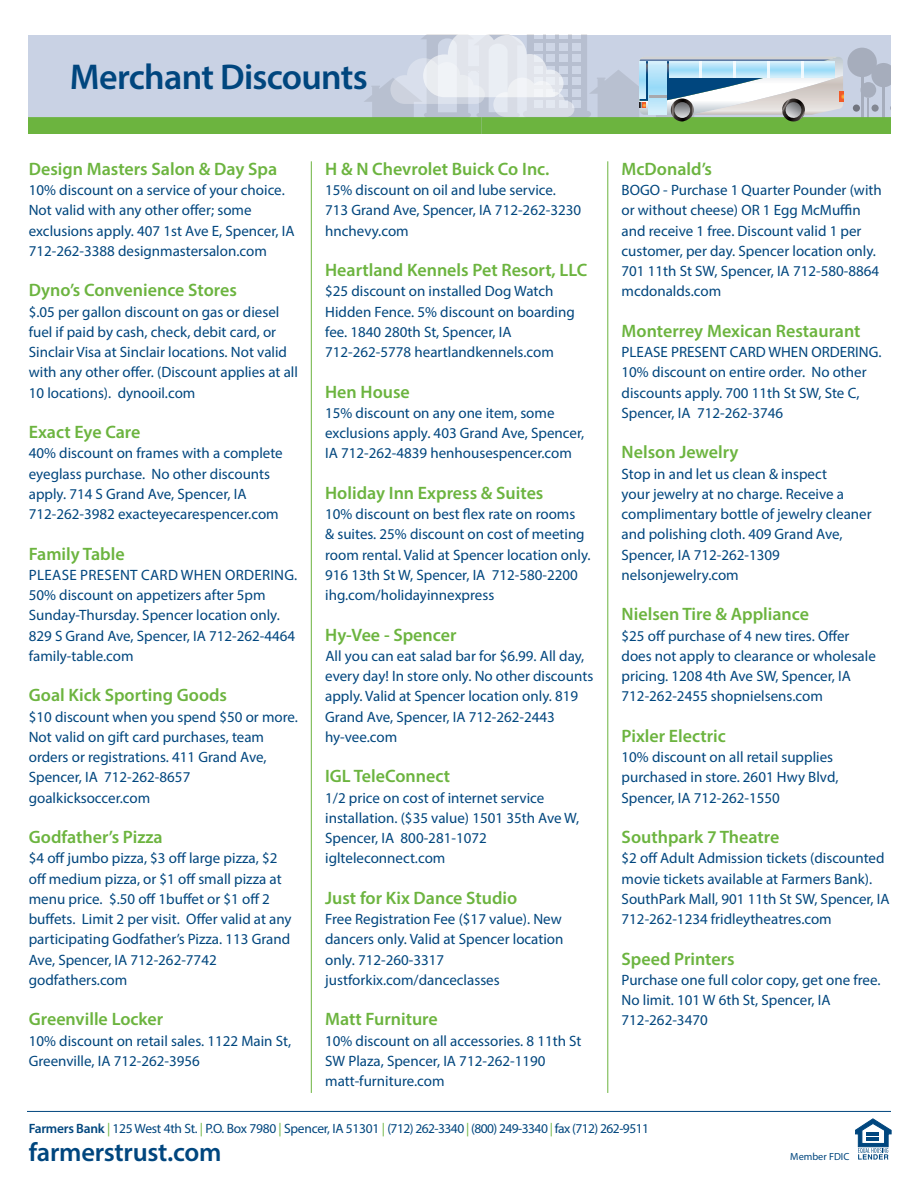
<style>
.page{position:relative;width:918px;height:1188px;background:#fff}
.page>*{position:absolute;margin:0;border:0;box-sizing:border-box;transform-origin:0 0}
.t1{font:600 36px "Myriad Pro";letter-spacing:-.02em;color:#00467e}
.t2{font:600 26.4px "Myriad Pro";letter-spacing:-.01em;color:#00467e}
.t3{font:600 18px "Myriad Pro";color:#6cb43f}
.t4{font:15px/20.2px "Myriad Pro";color:#00467e}
.t5{font:13.5px "Myriad Pro";letter-spacing:-.04em;color:#00467e}
.t6{font:10.35px "Myriad Pro";color:#00467e}
.s1{font-weight:600}
.s2{color:#6cb43f}
</style>
<div class="page">
<svg style="left:29px;top:34px;width:862px;height:99px;background:#b9cdc7"></svg>
<svg style="left:855px;top:1119px;width:36px;height:41px"></svg>
<hr style="left:27px;top:1111px;width:864px;height:1px;background:#00467e">
<hr style="left:311px;top:161px;width:1px;height:932px;background:#6cb43f">
<hr style="left:607px;top:161px;width:1px;height:932px;background:#6cb43f">
<p class="t1" style="left:70px;top:54px;width:299px">Merchant Discounts</p>
<p class="t3" style="left:29px;top:157px;width:250px">Design Masters Salon &amp; Day Spa</p>
<p class="t4" style="left:29px;top:180px;width:267px">10% discount on a service of your choice.<br>Not valid with any other offer; some exclusions apply. 407 1st Ave E, Spencer, IA 712-262-3388 designmastersalon.com</p>
<p class="t3" style="left:29px;top:279px;width:210px">Dyno’s Convenience Stores</p>
<p class="t4" style="left:29px;top:301px;width:271px">$.05 per gallon discount on gas or diesel fuel if paid by cash, check, debit card, or Sinclair Visa at Sinclair locations. Not valid with any other offer. (Discount applies at all 10 locations). dynooil.com</p>
<p class="t3" style="left:29px;top:421px;width:113px">Exact Eye Care</p>
<p class="t4" style="left:29px;top:443px;width:256px">40% discount on frames with a complete eyeglass purchase. No other discounts apply. 714 S Grand Ave, Spencer, IA</p>
<p class="t4" style="left:29px;top:504px;width:251px">712-262-3982 exacteyecarespencer.com</p>
<p class="t3" style="left:29px;top:542px;width:97px">Family Table</p>
<p class="t4" style="left:29px;top:564px;width:270px">PLEASE PRESENT CARD WHEN ORDERING.<br>50% discount on appetizers after 5pm Sunday-Thursday. Spencer location only.<br>829 S Grand Ave, Spencer, IA 712-262-4464 family-table.com</p>
<p class="t3" style="left:29px;top:684px;width:200px">Goal Kick Sporting Goods</p>
<p class="t4" style="left:29px;top:706px;width:271px">$10 discount when you spend $50 or more.<br>Not valid on gift card purchases, team orders or registrations. 411 Grand Ave, Spencer, IA 712-262-8657</p>
<p class="t4" style="left:29px;top:787px;width:123px">goalkicksoccer.com</p>
<p class="t3" style="left:29px;top:826px;width:135px">Godfather’s Pizza</p>
<p class="t4" style="left:29px;top:848px;width:264px">$4 off jumbo pizza, $3 off large pizza, $2 off medium pizza, or $1 off small pizza at menu price. $.50 off 1buffet or $1 off 2 buffets. Limit 2 per visit. Offer valid at any participating Godfather’s Pizza. 113 Grand Ave, Spencer, IA 712-262-7742</p>
<p class="t4" style="left:29px;top:969px;width:100px">godfathers.com</p>
<p class="t3" style="left:29px;top:1008px;width:136px">Greenville Locker</p>
<p class="t4" style="left:29px;top:1030px;width:264px">10% discount on retail sales. 1122 Main St,<br>Greenville, IA 712-262-3956</p>
<p class="t3" style="left:325px;top:157px;width:226px">H &amp; N Chevrolet Buick Co Inc.</p>
<p class="t4" style="left:325px;top:180px;width:257px">15% discount on oil and lube service.<br>713 Grand Ave, Spencer, IA 712-262-3230 hnchevy.com</p>
<p class="t3" style="left:325px;top:259px;width:264px">Heartland Kennels Pet Resort, LLC</p>
<p class="t4" style="left:325px;top:281px;width:251px">$25 discount on installed Dog Watch<br>Hidden Fence. 5% discount on boarding fee. 1840 280th St, Spencer, IA</p>
<p class="t4" style="left:325px;top:342px;width:230px">712-262-5778 heartlandkennels.com</p>
<p class="t3" style="left:325px;top:380px;width:86px">Hen House</p>
<p class="t4" style="left:325px;top:402px;width:261px">15% discount on any one item, some exclusions apply. 403 Grand Ave, Spencer,<br>IA 712-262-4839 henhousespencer.com</p>
<p class="t3" style="left:325px;top:481px;width:220px">Holiday Inn Express &amp; Suites</p>
<p class="t4" style="left:325px;top:504px;width:267px">10% discount on best flex rate on rooms<br>&amp; suites. 25% discount on cost of meeting room rental. Valid at Spencer location only.<br>916 13th St W, Spencer, IA 712-580-2200 ihg.com/holidayinnexpress</p>
<p class="t3" style="left:325px;top:623px;width:133px">Hy-Vee - Spencer</p>
<p class="t4" style="left:325px;top:645px;width:270px">All you can eat salad bar for $6.99. All day, every day! In store only. No other discounts apply. Valid at Spencer location only. 819<br>Grand Ave, Spencer, IA 712-262-2443</p>
<p class="t4" style="left:325px;top:726px;width:74px">hy-vee.com</p>
<p class="t3" style="left:325px;top:765px;width:126px">IGL TeleConnect</p>
<p class="t4" style="left:325px;top:787px;width:256px">1/2 price on cost of internet service installation. ($35 value) 1501 35th Ave W,<br>Spencer, IA 800-281-1072</p>
<p class="t4" style="left:325px;top:848px;width:122px">iglteleconnect.com</p>
<p class="t3" style="left:325px;top:886px;width:194px">Just for Kix Dance Studio</p>
<p class="t4" style="left:325px;top:909px;width:240px;text-align:justify">Free Registration Fee ($17 value). New dancers only. Valid at Spencer location only. 712-260-3317</p>
<p class="t4" style="left:325px;top:969px;width:176px">justforkix.com/danceclasses</p>
<p class="t3" style="left:325px;top:1008px;width:114px">Matt Furniture</p>
<p class="t4" style="left:325px;top:1030px;width:258px">10% discount on all accessories. 8 11th St<br>SW Plaza, Spencer, IA 712-262-1190</p>
<p class="t4" style="left:325px;top:1071px;width:121px">matt-furniture.com</p>
<p class="t3" style="left:622px;top:157px;width:92px">McDonald’s</p>
<p class="t4" style="left:622px;top:180px;width:262px">BOGO - Purchase 1 Quarter Pounder (with or without cheese) OR 1 Egg McMuffin and receive 1 free. Discount valid 1 per customer, per day. Spencer location only.<br>701 11th St SW, Spencer, IA 712-580-8864</p>
<p class="t4" style="left:622px;top:281px;width:101px">mcdonalds.com</p>
<p class="t3" style="left:622px;top:319px;width:241px">Monterrey Mexican Restaurant</p>
<p class="t4" style="left:622px;top:342px;width:261px">PLEASE PRESENT CARD WHEN ORDERING.</p>
<p class="t4" style="left:622px;top:362px;width:247px">10% discount on entire order. No other discounts apply. 700 11th St SW, Ste C,<br>Spencer, IA 712-262-3746</p>
<p class="t3" style="left:622px;top:441px;width:119px">Nelson Jewelry</p>
<p class="t4" style="left:622px;top:463px;width:252px">Stop in and let us clean &amp; inspect<br>your jewelry at no charge. Receive a complimentary bottle of jewelry cleaner and polishing cloth. 409 Grand Ave, Spencer, IA 712-262-1309</p>
<p class="t4" style="left:622px;top:564px;width:119px">nelsonjewelry.com</p>
<p class="t3" style="left:622px;top:603px;width:189px">Nielsen Tire &amp; Appliance</p>
<p class="t4" style="left:622px;top:625px;width:256px">$25 off purchase of 4 new tires. Offer does not apply to clearance or wholesale pricing. 1208 4th Ave SW, Spencer, IA</p>
<p class="t4" style="left:622px;top:686px;width:203px">712-262-2455 shopnielsens.com</p>
<p class="t3" style="left:622px;top:724px;width:106px">Pixler Electric</p>
<p class="t4" style="left:622px;top:747px;width:218px">10% discount on all retail supplies purchased in store. 2601 Hwy Blvd,<br>Spencer, IA 712-262-1550</p>
<p class="t3" style="left:622px;top:826px;width:159px">Southpark 7 Theatre</p>
<p class="t4" style="left:622px;top:848px;width:270px">$2 off Adult Admission tickets (discounted movie tickets available at Farmers Bank).<br>SouthPark Mall, 901 11th St SW, Spencer, IA 712-262-1234 fridleytheatres.com</p>
<p class="t3" style="left:622px;top:947px;width:115px">Speed Printers</p>
<p class="t4" style="left:622px;top:969px;width:261px">Purchase one full color copy, get one free.<br>No limit. 101 W 6th St, Spencer, IA</p>
<p class="t4" style="left:622px;top:1010px;width:88px">712-262-3470</p>
<p class="t5" style="left:29px;top:1120px;width:622px"><span class="s1">Farmers Bank</span> <span class="s2">|</span> 125 West 4th St. <span class="s2">|</span> P.O. Box 7980 <span class="s2">|</span> Spencer, IA 51301 <span class="s2">|</span> (712) 262-3340 <span class="s2">|</span> (800) 249-3340 <span class="s2">|</span> fax (712) 262-9511</p>
<p class="t2" style="left:29px;top:1135px;width:194px">farmerstrust.com</p>
<p class="t6" style="left:790px;top:1150px;width:61px">Member FDIC</p>
</div>
